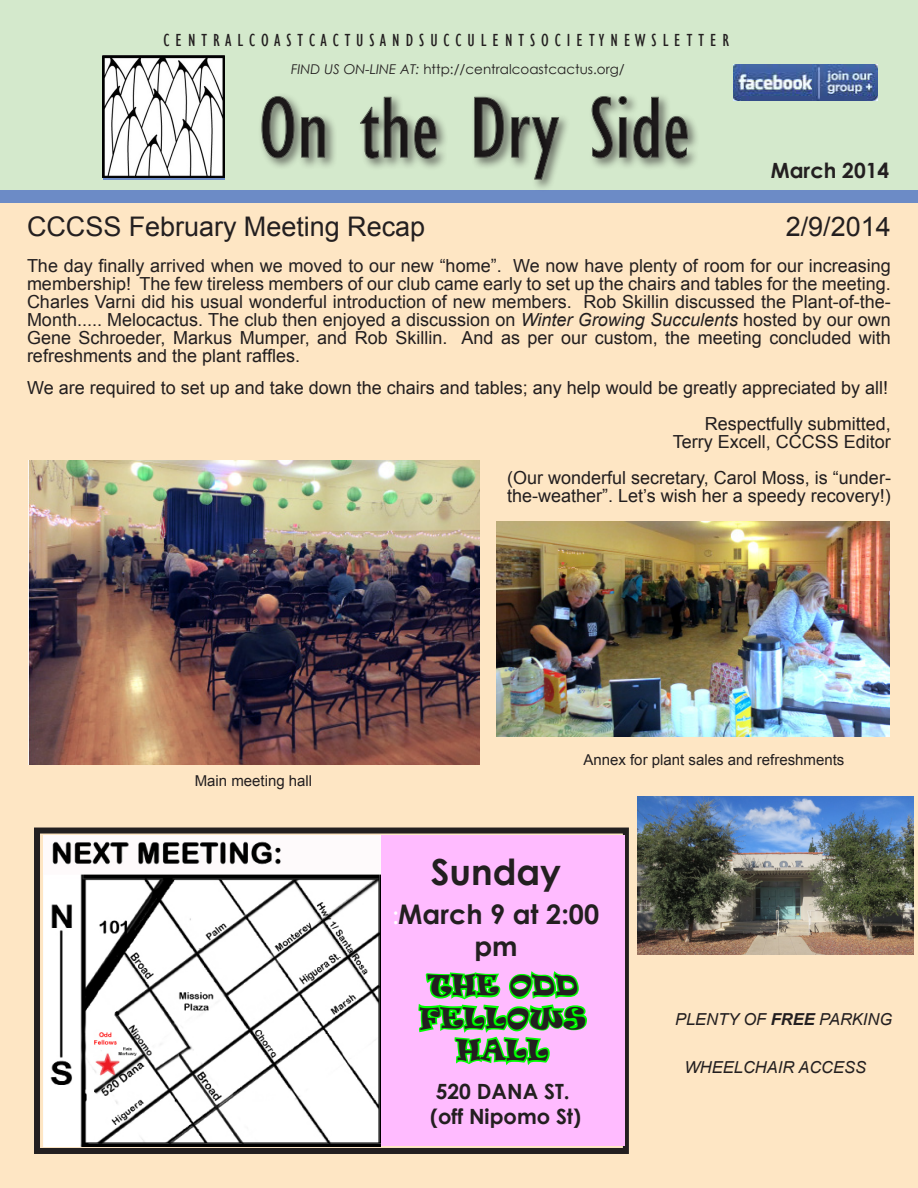
<style>
.page{position:relative;width:918px;height:1188px;background:#fff}
.page>*{position:absolute;margin:0;border:0;box-sizing:border-box;transform-origin:0 0}
.Body_2_Upper_Right{font:700 36px "Century Gothic";color:#231f20}
.Normal_1Normal{font:27px "Arial";color:#231f20}
.t1{font:27px/32.4px "Ravie";color:#231f20;text-align:center}
.Body_2_Upper_Right-2{font:700 27px/32.4px "Century Gothic";color:#231f20;text-align:center}
.t2{font:700 21px "Century Gothic";color:#231f20}
.Normal_1Normal-2{font:18px/18px "Arial";color:#231f20;text-align:justify}
.Normal_1Normal-3{font:18px/18px "Arial";color:#221e1f}
.t3{font:condensed 18px "Gill Sans";color:#231f20}
.t4{font:italic 16.5px "Arial";color:#231f20}
.t5{font:15px "Arial";color:#231f20}
.t6{font:13.5px "Century Gothic";color:#231f20}
.s1{font-style:italic}
.s2{color:#221e1f}
.s3{font-family:"Myriad Pro";font-weight:400;color:#fff}
.s4{font-weight:700}
</style>
<div class="page">
<div style="left:0;top:0;width:918px;height:190px;background:#d4e9cc"></div>
<div style="left:0;top:190px;width:918px;height:13px;background:#6c8bc6"></div>
<div style="left:0;top:203px;width:918px;height:985px;background:#fee6c4"></div>
<div style="left:258px;top:92px;width:442px;height:100px;background:#231f20;opacity:.6"></div>
<div style="left:246px;top:73px;width:538px;height:111px;background:#231f20;opacity:.6"></div>
<img style="left:103px;top:56px;width:121px;height:122px">
<img style="left:734px;top:64px;width:143px;height:36px">
<img style="left:28px;top:460px;width:451px;height:305px">
<img style="left:496px;top:521px;width:394px;height:216px">
<img style="left:43px;top:835px;width:338px;height:311px">
<div style="left:34px;top:828px;width:595px;height:326px;border:6px solid #231f20"></div>
<div style="left:381px;top:835px;width:244px;height:311px;background:#fbf"></div>
<svg style="left:418px;top:971px;width:169px;height:94px"></svg>
<img style="left:637px;top:796px;width:277px;height:158px">
<p class="t3" style="left:164px;top:29px;width:567px">C E N T R A L C O A S T C A C T U S A N D S U C C U L E N T S O C I E T Y N E W S L E T T E R</p>
<p class="t6" style="left:291px;top:60px;width:335px"><span class="s1">FIND US ON-LINE AT:</span> http://centralcoastcactus.org/</p>
<p class="t2" style="left:771px;top:155px;width:120px">March 2014</p>
<p class="Normal_1Normal" style="left:27px;top:209px;width:400px">CCCSS February Meeting Recap</p>
<p class="Normal_1Normal" style="left:786px;top:209px;width:107px">2/9/2014</p>
<p class="Normal_1Normal-2" style="left:27px;top:257px;width:865px">The day finally arrived when we moved to our new “home”. We now have plenty of room for our increasing membership! The few tireless members of our club came early to set up the chairs and tables for the meeting.<br>Charles Varni did his usual wonderful introduction of new members. Rob Skillin discussed the Plant-of-the-Month..... Melocactus. The club then enjoyed a discussion on <span class="s1">Winter Growing Succulents</span> hosted by our own <span class="s2">Gene Schroeder, Markus Mumper, and Rob Skillin. And as per our custom, the meeting concluded with refreshments and the plant raffles.</span></p>
<p class="Normal_1Normal-3" style="left:27px;top:379px;width:863px">We are required to set up and take down the chairs and tables; any help would be greatly appreciated by all!</p>
<p class="Normal_1Normal-3" style="left:705px;top:415px;width:188px">Respectfully submitted,</p>
<p class="Normal_1Normal-3" style="left:673px;top:433px;width:220px">Terry Excell, CCCSS Editor</p>
<p class="Normal_1Normal-3" style="left:507px;top:469px;width:385px">(Our wonderful secretary, Carol Moss, is “under&shy;the-weather”. Let’s wish her a speedy recovery!)</p>
<p class="t5" style="left:195px;top:771px;width:119px">Main meeting hall</p>
<p class="t5" style="left:583px;top:750px;width:262px">Annex for plant sales and refreshments</p>
<p class="Body_2_Upper_Right" style="left:431px;top:844px;width:132px">Sunday</p>
<p class="Body_2_Upper_Right-2" style="left:393px;top:897px;width:208px"><span class="s3">:</span>March 9 at 2:00 pm</p>
<p class="t1" style="left:420px;top:969px;width:168px">THE ODD<br>FELLOWS<br>HALL</p>
<p class="t2" style="left:436px;top:1075px;width:135px">520 DANA ST.</p>
<p class="t2" style="left:430px;top:1100px;width:153px">(off Nipomo St)</p>
<p class="t4" style="left:675px;top:1008px;width:219px">PLENTY OF <span class="s4">FREE</span> PARKING</p>
<p class="t4" style="left:684px;top:1057px;width:183px">WHEELCHAIR ACCESS</p>
</div>
